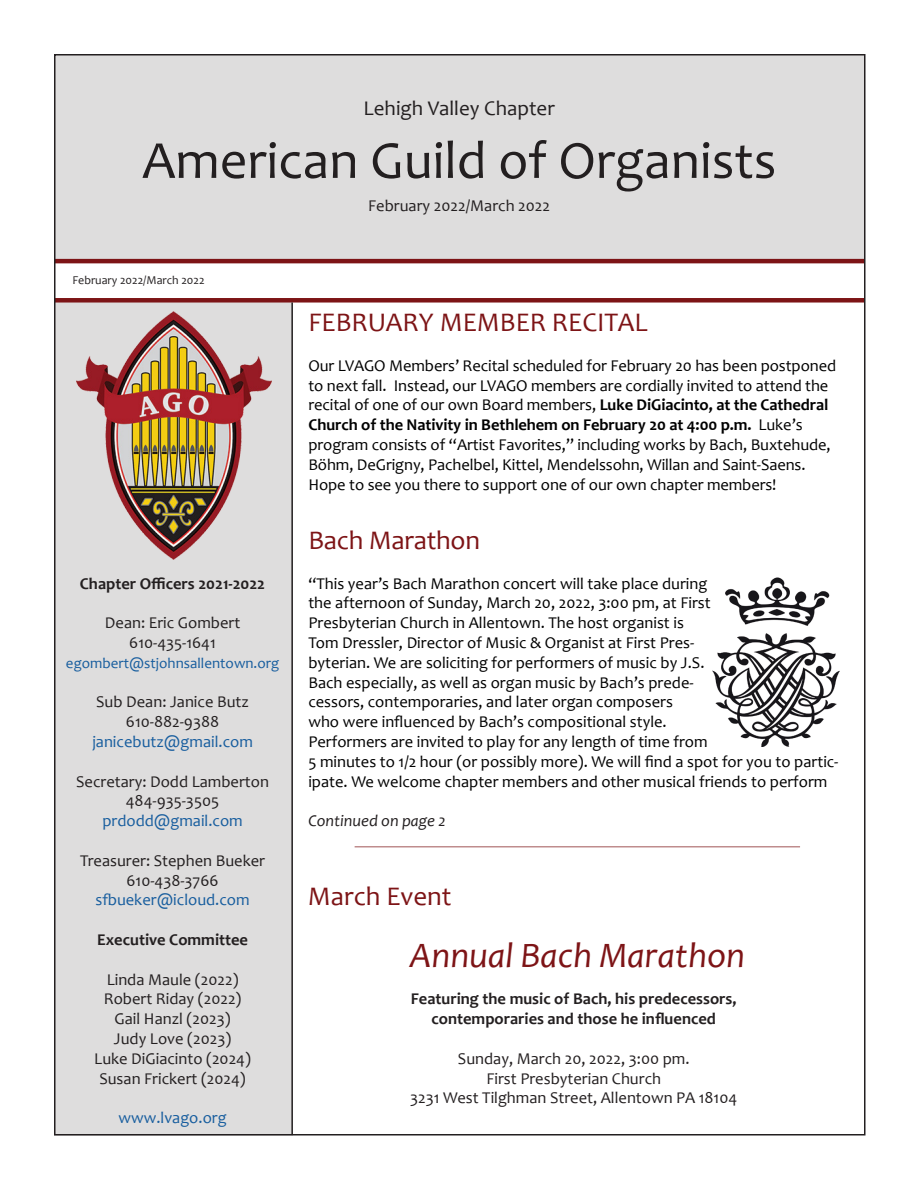
<style>
.page{position:relative;width:918px;height:1188px;background:#fff}
.page>*{position:absolute;margin:0;border:0;box-sizing:border-box;transform-origin:0 0}
.t1{font:54px "Candara";color:#231f20}
.t2{font:italic 36px "Candara";color:#7d1416}
.t3{font:27px "Candara";color:#7d1416}
.t4{font:21px "Candara";color:#231f20}
.t5{font:16.5px/19.8px "Candara";color:#000}
.Plain_Text{font:16.5px/19.8px "Candara";color:#231f20;text-align:center}
.t6{font:700 16.5px/19.8px "Candara";color:#231f20;text-align:center}
.t7{font:16.5px "Candara";color:#175d9e}
.t8{font:italic 16.5px "Candara";color:#231f20}
.t9{font:15px "Candara";color:#175d9e}
.t10{font:12px "Candara";color:#231f20}
.s1{font-weight:700}
</style>
<div class="page">
<div style="left:54px;top:54px;width:810px;height:205px;background:#dedddd"></div>
<div style="left:54px;top:303px;width:239px;height:833px;background:#dedddd"></div>
<img style="left:77px;top:311px;width:195px;height:248px">
<img style="left:713px;top:577px;width:127px;height:170px">
<hr style="left:54px;top:259px;width:810px;height:4px;background:#7d1416">
<div style="left:54px;top:298px;width:810px;height:5px;background:#7d1416"></div>
<hr style="left:291px;top:303px;width:2px;height:832px;background:#231f20">
<hr style="left:355px;top:846px;width:445px;height:2px;background:#7d1416">
<p class="t4" style="left:364px;top:95px;width:193px">Lehigh Valley Chapter</p>
<h1 class="t1" style="left:142px;top:126px;width:636px">American Guild of Organists</h1>
<p class="Plain_Text" style="left:368px;top:195px;width:183px">February 2022/March 2022</p>
<p class="t10" style="left:72px;top:273px;width:134px">February 2022/March 2022</p>
<p class="t6" style="left:80px;top:573px;width:187px">Chapter Officers 2021-2022</p>
<p class="Plain_Text" style="left:105px;top:613px;width:137px">Dean: Eric Gombert<br>610-435-1641</p>
<p class="t9" style="left:66px;top:654px;width:215px">egombert@stjohnsallentown.org</p>
<p class="Plain_Text" style="left:96px;top:692px;width:154px">Sub Dean: Janice Butz<br>610-882-9388</p>
<p class="t7" style="left:92px;top:731px;width:162px">janicebutz@gmail.com</p>
<p class="Plain_Text" style="left:76px;top:771px;width:194px">Secretary: Dodd Lamberton<br>484-935-3505</p>
<p class="t7" style="left:102px;top:810px;width:142px">prdodd@gmail.com</p>
<p class="Plain_Text" style="left:80px;top:850px;width:187px">Treasurer: Stephen Bueker<br>610-438-3766</p>
<p class="t7" style="left:96px;top:890px;width:156px">sfbueker@icloud.com</p>
<p class="t6" style="left:97px;top:930px;width:152px">Executive Committee</p>
<p class="Plain_Text" style="left:94px;top:969px;width:158px">Linda Maule (2022)<br>Robert Riday (2022)<br>Gail Hanzl (2023)<br>Judy Love (2023)<br>Luke DiGiacinto (2024)<br>Susan Frickert (2024)</p>
<p class="t7" style="left:119px;top:1107px;width:110px">www.lvago.org</p>
<p class="t3" style="left:308px;top:305px;width:341px">FEBRUARY MEMBER RECITAL</p>
<p class="t5" style="left:308px;top:355px;width:529px">Our LVAGO Members’ Recital scheduled for February 20 has been postponed to next fall. Instead, our LVAGO members are cordially invited to attend the recital of one of our own Board members, <span class="s1">Luke DiGiacinto, at the Cathedral Church of the Nativity in Bethlehem on February 20 at 4:00 p.m.</span> Luke’s program consists of “Artist Favorites,” including works by Bach, Buxtehude, Böhm, DeGrigny, Pachelbel, Kittel, Mendelssohn, Willan and Saint-Saens.<br>Hope to see you there to support one of our own chapter members!</p>
<p class="t3" style="left:308px;top:523px;width:173px">Bach Marathon</p>
<p class="t5" style="left:308px;top:573px;width:532px">“This year’s Bach Marathon concert will take place during<br>the afternoon of Sunday, March 20, 2022, 3:00 pm, at First<br>Presbyterian Church in Allentown. The host organist is<br>Tom Dressler, Director of Music &amp; Organist at First Pres-<br>byterian. We are soliciting for performers of music by J.S.<br>Bach especially, as well as organ music by Bach’s prede-<br>cessors, contemporaries, and later organ composers<br>who were influenced by Bach’s compositional style.<br>Performers are invited to play for any length of time from<br>5 minutes to 1/2 hour (or possibly more). We will find a spot for you to partic&shy;ipate. We welcome chapter members and other musical friends to perform</p>
<p class="t8" style="left:309px;top:810px;width:139px">Continued on page 2</p>
<p class="t3" style="left:308px;top:880px;width:145px">March Event</p>
<p class="t2" style="left:410px;top:932px;width:337px">Annual Bach Marathon</p>
<p class="t6" style="left:411px;top:989px;width:327px">Featuring the music of Bach, his predecessors, contemporaries and those he influenced</p>
<p class="Plain_Text" style="left:458px;top:1048px;width:233px">Sunday, March 20, 2022, 3:00 pm.</p>
<p class="Plain_Text" style="left:486px;top:1068px;width:176px">First Presbyterian Church</p>
<p class="Plain_Text" style="left:410px;top:1088px;width:328px">3231 West Tilghman Street, Allentown PA 18104</p>
</div>
